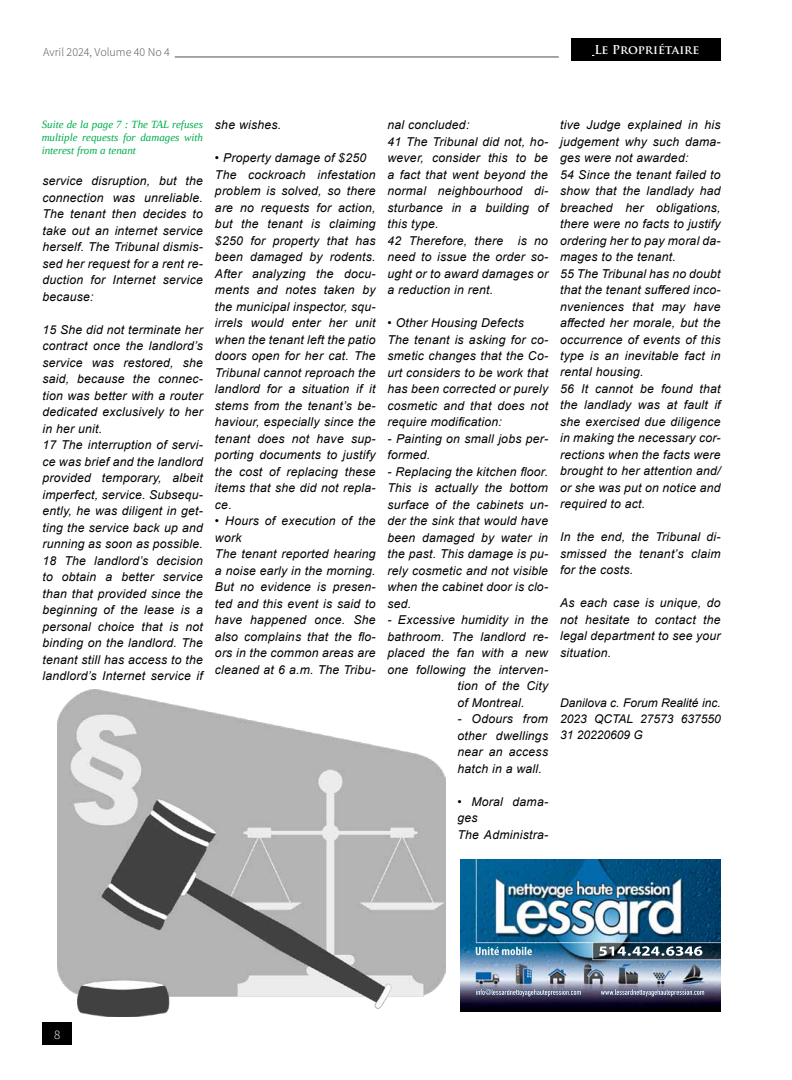
<style>
.page{position:relative;width:792px;height:1080px;background:#fff}
.page>*{position:absolute;margin:0;border:0;box-sizing:border-box;transform-origin:0 0}
.t1{font:300 13px "Source Sans Pro";color:#fff}
.t2{font:italic 12.2px/16.5px "Arial";letter-spacing:.02em;color:#000}
.t3{font:italic 12px/16px "Arial";color:#000;text-align:justify}
.t4{font:300 12px "Source Sans Pro";color:#4d4d4f}
.t5{font:700 12px "Trajan Pro";color:#fff}
.t6{font:italic 11px/13px "Liberation Serif";color:#00ad4e;text-align:justify}
</style>
<div class="page">
<img style="left:460px;top:859px;width:260px;height:153px">
<img style="left:485px;top:989px;width:78px;height:6px">
<img style="left:615px;top:989px;width:89px;height:6px">
<img style="left:476px;top:947px;width:56px;height:8px">
<img style="left:599px;top:946px;width:103px;height:10px">
<img style="left:57px;top:689px;width:389px;height:328px">
<hr style="left:175px;top:57px;width:384px;height:1px;background:#4d4d4f">
<div style="left:42px;top:1023px;width:30px;height:22px;background:#000"></div>
<div style="left:571px;top:39px;width:150px;height:22px;background:#000"></div>
<p class="t4" style="left:43px;top:44px;width:128px">Avril 2024, Volume 40 No 4</p>
<p class="t5" style="left:594px;top:42px;width:107px">Le Propriétaire</p>
<p class="t6" style="left:42px;top:118px;width:163px">Suite de la page 7 : The TAL refuses multiple requests for damages with interest from a tenant</p>
<p class="t2" style="left:42px;top:173px;width:162px;text-align:justify">service disruption, but the connection was unreliable.<br>The tenant then decides to take out an internet service herself. The Tribunal dismis&shy;sed her request for a rent re&shy;duction for Internet service because:</p>
<p class="t2" style="left:42px;top:321px;width:162px">15 She did not terminate her contract once the landlord’s service was restored, she said, because the connec&shy;tion was better with a router dedicated exclusively to her in her unit.<br>17 The interruption of servi&shy;ce was brief and the landlord provided temporary, albeit imperfect, service. Subsequ&shy;ently, he was diligent in get&shy;ting the service back up and running as soon as possible.<br>18 The landlord’s decision to obtain a better service than that provided since the beginning of the lease is a personal choice that is not binding on the landlord. The tenant still has access to the landlord’s Internet service if</p>
<p class="t2" style="left:215px;top:117px;width:68px">she wishes.</p>
<p class="t2" style="left:215px;top:150px;width:162px">• Property damage of $250<br>The cockroach infestation problem is solved, so there are no requests for action, but the tenant is claiming $250 for property that has been damaged by rodents.<br>After analyzing the docu&shy;ments and notes taken by the municipal inspector, squ&shy;irrels would enter her unit when the tenant left the patio doors open for her cat. The<br>Tribunal cannot reproach the landlord for a situation if it stems from the tenant’s be&shy;haviour, especially since the tenant does not have sup&shy;porting documents to justify the cost of replacing these items that she did not repla&shy;ce.</p>
<p class="t2" style="left:215px;top:513px;width:162px">• Hours of execution of the work<br>The tenant reported hearing a noise early in the morning.<br>But no evidence is presen&shy;ted and this event is said to have happened once. She also complains that the flo&shy;ors in the common areas are cleaned at 6 a.m. The Tribu-</p>
<p class="t2" style="left:388px;top:117px;width:162px">nal concluded:<br>41 The Tribunal did not, ho&shy;wever, consider this to be a fact that went beyond the normal neighbourhood di&shy;sturbance in a building of this type.<br>42 Therefore, there is no need to issue the order so&shy;ught or to award damages or a reduction in rent.</p>
<p class="t2" style="left:388px;top:315px;width:162px">• Other Housing Defects<br>The tenant is asking for co&shy;smetic changes that the Co&shy;urt considers to be work that has been corrected or purely cosmetic and that does not require modification:</p>
<p class="t2" style="left:388px;top:430px;width:162px">- Painting on small jobs per&shy;formed.</p>
<p class="t2" style="left:388px;top:463px;width:162px;text-align:justify">- Replacing the kitchen floor.<br>This is actually the bottom surface of the cabinets un&shy;der the sink that would have been damaged by water in the past. This damage is pu&shy;rely cosmetic and not visible when the cabinet door is clo&shy;sed.</p>
<p class="t2" style="left:388px;top:612px;width:162px">- Excessive humidity in the</p>
<p class="t2" style="left:388px;top:628px;width:162px">bathroom. The landlord re-</p>
<p class="t2" style="left:388px;top:645px;width:162px">placed the fan with a new</p>
<p class="t2" style="left:388px;top:661px;width:162px">one following the interven-</p>
<p class="t2" style="left:458px;top:678px;width:92px">tion of the City</p>
<p class="t2" style="left:458px;top:694px;width:69px">of Montreal.</p>
<p class="t2" style="left:458px;top:711px;width:92px;text-align:justify">- Odours from other dwellings near an access hatch in a wall.</p>
<p class="t2" style="left:458px;top:793px;width:92px">• Moral dama&shy;ges<br>The Administra-</p>
<p class="t2" style="left:560px;top:117px;width:162px">tive Judge explained in his judgement why such dama&shy;ges were not awarded:<br>54 Since the tenant failed to show that the landlady had breached her obligations, there were no facts to justify ordering her to pay moral da&shy;mages to the tenant.<br>55 The Tribunal has no doubt that the tenant suffered inco&shy;nveniences that may have affected her morale, but the occurrence of events of this type is an inevitable fact in rental housing.<br>56 It cannot be found that the landlady was at fault if she exercised due diligence in making the necessary cor&shy;rections when the facts were brought to her attention and/ or she was put on notice and required to act.</p>
<p class="t2" style="left:560px;top:529px;width:162px;text-align:justify">In the end, the Tribunal di&shy;smissed the tenant’s claim for the costs.</p>
<p class="t2" style="left:560px;top:595px;width:162px;text-align:justify">As each case is unique, do not hesitate to contact the legal department to see your situation.</p>
<p class="t3" style="left:560px;top:695px;width:162px">Danilova c. Forum Realité inc.<br>2023 QCTAL 27573 637550<br>31 20220609 G</p>
<p class="t1" style="left:54px;top:1027px;width:8px">8</p>
</div>
